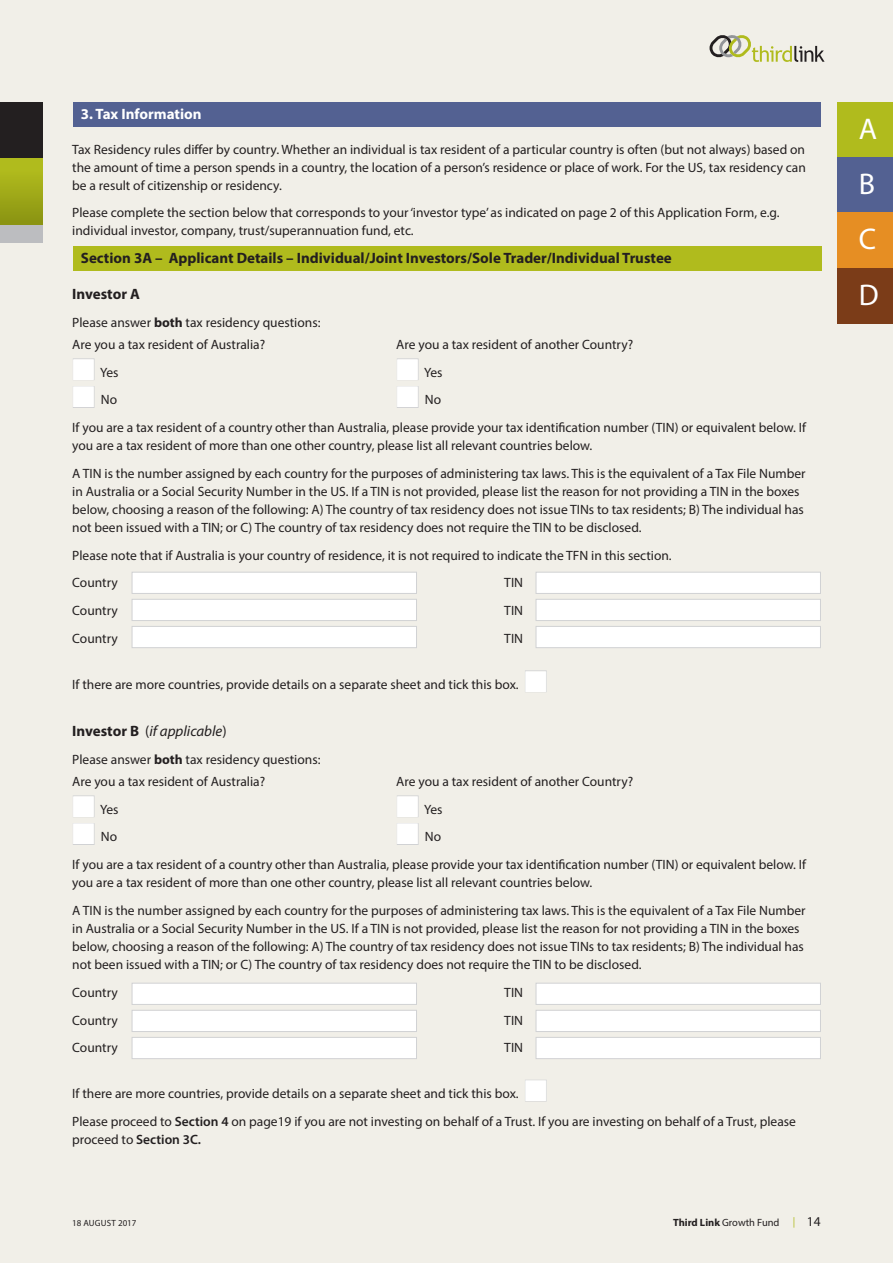
<style>
.page{position:relative;width:893px;height:1263px;background:#f1efe8}
.page>*{position:absolute;margin:0;border:0;box-sizing:border-box;transform-origin:0 0}
.t1{font:30px/55.3px "Myriad Pro";color:#fff}
.t2{font:30px "Zapf Dingbats ITC";color:#fff}
.t3{font:700 15px "Myriad Pro";color:#231f20}
.t4{font:italic 15px "Myriad Pro";color:#231f20}
.t5{font:700 15px "Myriad Pro";color:#fff}
.t6{font:13.5px/18px "Myriad Pro";color:#231f20}
.t7{font:10.5px "Myriad Pro";color:#231f20}
.t8{font:9px "Myriad Pro";color:#231f20}
.s1{font-weight:700}
.s2{color:#fff}
.s3{font-weight:700;font-style:normal}
.s4{font-style:normal}
.s5{font-weight:600}
.s6{font-size:10.5px;color:#b0bb1d}
</style>
<div class="page">
<div style="left:73px;top:102px;width:748px;height:24px;background:#536192"></div>
<div style="left:73px;top:247px;width:748px;height:24px;background:#b0bb1d"></div>
<div style="left:536px;top:572px;width:285px;height:22px;background:#fff;border:1px solid #d1d2d4"></div>
<div style="left:536px;top:983px;width:285px;height:22px;background:#fff;border:1px solid #d1d2d4"></div>
<div style="left:132px;top:572px;width:285px;height:22px;background:#fff;border:1px solid #d1d2d4"></div>
<div style="left:132px;top:983px;width:285px;height:22px;background:#fff;border:1px solid #d1d2d4"></div>
<div style="left:536px;top:599px;width:285px;height:22px;background:#fff;border:1px solid #d1d2d4"></div>
<div style="left:536px;top:1010px;width:285px;height:22px;background:#fff;border:1px solid #d1d2d4"></div>
<div style="left:132px;top:599px;width:285px;height:22px;background:#fff;border:1px solid #d1d2d4"></div>
<div style="left:132px;top:1010px;width:285px;height:22px;background:#fff;border:1px solid #d1d2d4"></div>
<div style="left:536px;top:626px;width:285px;height:22px;background:#fff;border:1px solid #d1d2d4"></div>
<div style="left:536px;top:1037px;width:285px;height:22px;background:#fff;border:1px solid #d1d2d4"></div>
<div style="left:132px;top:626px;width:285px;height:22px;background:#fff;border:1px solid #d1d2d4"></div>
<div style="left:132px;top:1037px;width:285px;height:22px;background:#fff;border:1px solid #d1d2d4"></div>
<div style="left:0;top:157px;width:43px;height:68px;background:linear-gradient(to bottom,#b7c21f,#8b9412)"></div>
<div style="left:0;top:225px;width:43px;height:17px;background:#bcbdc0"></div>
<div style="left:0;top:102px;width:43px;height:55px;background:#231f20"></div>
<svg style="left:709px;top:35px;width:116px;height:27px"></svg>
<div style="left:73px;top:358px;width:22px;height:22px;border:1px solid #d1d2d4"></div>
<div style="left:397px;top:358px;width:22px;height:22px;border:1px solid #d1d2d4"></div>
<div style="left:73px;top:386px;width:22px;height:22px;border:1px solid #d1d2d4"></div>
<div style="left:397px;top:386px;width:22px;height:22px;border:1px solid #d1d2d4"></div>
<div style="left:525px;top:670px;width:22px;height:22px;border:1px solid #d1d2d4"></div>
<div style="left:73px;top:795px;width:22px;height:22px;border:1px solid #d1d2d4"></div>
<div style="left:397px;top:795px;width:22px;height:22px;border:1px solid #d1d2d4"></div>
<div style="left:73px;top:823px;width:22px;height:22px;border:1px solid #d1d2d4"></div>
<div style="left:397px;top:823px;width:22px;height:22px;border:1px solid #d1d2d4"></div>
<div style="left:525px;top:1080px;width:22px;height:21px;border:1px solid #d1d2d4"></div>
<div style="left:838px;top:102px;width:55px;height:55px;background:#b0bb1d"></div>
<div style="left:838px;top:157px;width:55px;height:56px;background:#536192"></div>
<div style="left:838px;top:213px;width:55px;height:55px;background:#e68e23"></div>
<div style="left:838px;top:268px;width:55px;height:55px;background:#7b3c18"></div>
<p class="t5" style="left:81px;top:104px;width:122px">3. Tax Information</p>
<p class="t6" style="left:72px;top:140px;width:735px;text-align:justify">Tax Residency rules differ by country. Whether an individual is tax resident of a particular country is often (but not always) based on the amount of time a person spends in a country, the location of a person’s residence or place of work. For the US, tax residency can be a result of citizenship or residency.</p>
<p class="t6" style="left:72px;top:204px;width:709px">Please complete the section below that corresponds to your ‘investor type’ as indicated on page 2 of this Application Form, e.g. individual investor, company, trust/superannuation fund, etc.</p>
<p class="t3" style="left:81px;top:248px;width:593px">Section 3A – Applicant Details – Individual/Joint Investors/Sole Trader/Individual Trustee</p>
<p class="t3" style="left:72px;top:284px;width:69px">Investor A</p>
<p class="t6" style="left:72px;top:311px;width:250px;line-height:22.2px">Please answer <span class="s1">both</span> tax residency questions:<br>Are you a tax resident of Australia?</p>
<p class="t6" style="left:396px;top:335px;width:238px">Are you a tax resident of another Country?</p>
<p class="t6" style="left:72px;top:363px;width:48px"><span class="s2">■</span> Yes</p>
<p class="t6" style="left:396px;top:363px;width:48px"><span class="s2">■</span> Yes</p>
<p class="t6" style="left:72px;top:391px;width:46px"><span class="s2">■</span> No</p>
<p class="t6" style="left:72px;top:386px;width:735px;line-height:27.8px;text-indent:324px"><span class="s2">■</span> No<br>If you are a tax resident of a country other than Australia, please provide your tax identification number (TIN) or equivalent below. If</p>
<p class="t6" style="left:72px;top:432px;width:735px;line-height:27.8px">you are a tax resident of more than one other country, please list all relevant countries below.<br>A TIN is the number assigned by each country for the purposes of administering tax laws. This is the equivalent of a Tax File Number</p>
<p class="t6" style="left:72px;top:482px;width:733px">in Australia or a Social Security Number in the US. If a TIN is not provided, please list the reason for not providing a TIN in the boxes below, choosing a reason of the following: A) The country of tax residency does not issue TINs to tax residents; B) The individual has not been issued with a TIN; or C) The country of tax residency does not require the TIN to be disclosed.</p>
<p class="t6" style="left:72px;top:541px;width:601px;line-height:27.8px">Please note that if Australia is your country of residence, it is not required to indicate the TFN in this section.<br>Country</p>
<p class="t6" style="left:504px;top:574px;width:20px">TIN</p>
<p class="t6" style="left:72px;top:601px;width:47px">Country</p>
<p class="t6" style="left:504px;top:601px;width:20px">TIN</p>
<p class="t6" style="left:72px;top:629px;width:47px">Country</p>
<p class="t6" style="left:504px;top:629px;width:20px">TIN</p>
<p class="t6" style="left:72px;top:675px;width:448px">If there are more countries, provide details on a separate sheet and tick this box.</p>
<h1 class="t2" style="left:524px;top:667px;width:24px">■</h1>
<p class="t4" style="left:72px;top:722px;width:156px"><span class="s3">Investor B</span> <span class="s4">(</span>if applicable<span class="s4">)</span></p>
<p class="t6" style="left:72px;top:748px;width:250px;line-height:22.2px">Please answer <span class="s1">both</span> tax residency questions:<br>Are you a tax resident of Australia?</p>
<p class="t6" style="left:396px;top:772px;width:238px">Are you a tax resident of another Country?</p>
<p class="t6" style="left:72px;top:800px;width:48px"><span class="s2">■</span> Yes</p>
<p class="t6" style="left:396px;top:800px;width:48px"><span class="s2">■</span> Yes</p>
<p class="t6" style="left:72px;top:828px;width:46px"><span class="s2">■</span> No</p>
<p class="t6" style="left:72px;top:823px;width:735px;line-height:27.8px;text-indent:324px"><span class="s2">■</span> No<br>If you are a tax resident of a country other than Australia, please provide your tax identification number (TIN) or equivalent below. If</p>
<p class="t6" style="left:72px;top:869px;width:735px;line-height:27.8px">you are a tax resident of more than one other country, please list all relevant countries below.<br>A TIN is the number assigned by each country for the purposes of administering tax laws. This is the equivalent of a Tax File Number</p>
<p class="t6" style="left:72px;top:919px;width:733px">in Australia or a Social Security Number in the US. If a TIN is not provided, please list the reason for not providing a TIN in the boxes below, choosing a reason of the following: A) The country of tax residency does not issue TINs to tax residents; B) The individual has not been issued with a TIN; or C) The country of tax residency does not require the TIN to be disclosed.</p>
<p class="t6" style="left:72px;top:983px;width:47px">Country</p>
<p class="t6" style="left:504px;top:983px;width:20px">TIN</p>
<p class="t6" style="left:72px;top:1011px;width:47px">Country</p>
<p class="t6" style="left:504px;top:1011px;width:20px">TIN</p>
<p class="t6" style="left:72px;top:1038px;width:47px">Country</p>
<p class="t6" style="left:504px;top:1038px;width:20px">TIN</p>
<p class="t6" style="left:72px;top:1084px;width:448px">If there are more countries, provide details on a separate sheet and tick this box.</p>
<h1 class="t2" style="left:524px;top:1076px;width:24px">■</h1>
<p class="t6" style="left:72px;top:1112px;width:725px">Please proceed to <span class="s5">Section 4</span> on page19 if you are not investing on behalf of a Trust. If you are investing on behalf of a Trust, please proceed to <span class="s5">Section 3C.</span></p>
<p class="t8" style="left:72px;top:1217px;width:66px">18 AUGUST 2017</p>
<p class="t7" style="left:673px;top:1216px;width:108px"><span class="s1">Third Link</span> Growth Fund</p>
<p class="t6" style="left:793px;top:1212px;width:29px"><span class="s6">|</span> 14</p>
<h1 class="t1" style="left:859px;top:101px;width:21px">A<br>B<br>C<br>D</h1>
</div>
